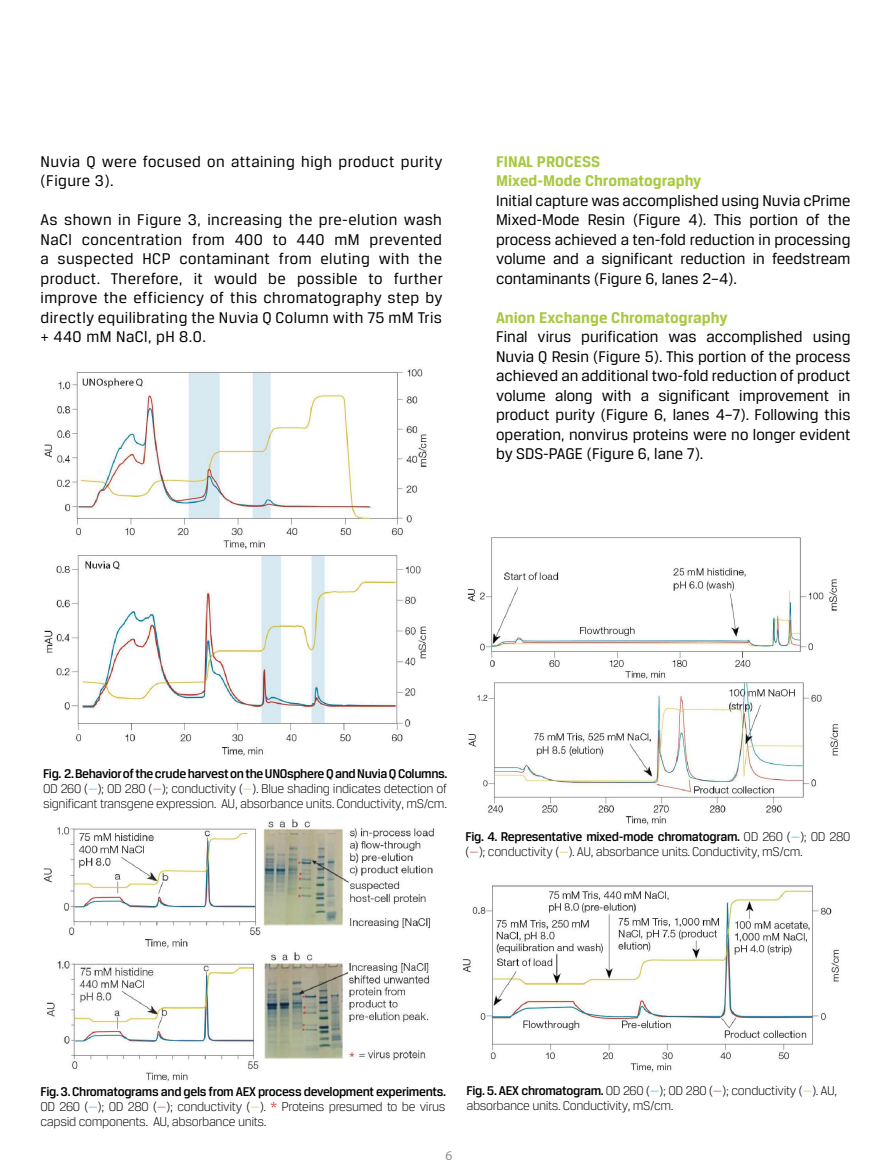
<style>
.page{position:relative;width:891px;height:1175px;background:#fff}
.page>*{position:absolute;margin:0;border:0;box-sizing:border-box;transform-origin:0 0}
.t1{font:16.5px/19.5px "Breuer Text";color:#000}
.t2{font:16.5px/19.5px "Breuer Text";letter-spacing:.025em;color:#000}
.t3{font:300 13.5px/15px "Breuer Text";letter-spacing:-.025em;color:#000;text-align:justify}
.t4{font:13.5px "Myriad Pro";color:#8c8e92}
.s1{font-weight:700;color:#a8c942}
.s2{font-weight:500}
.s3{color:#00b9f6}
.s4{color:#c62b2b}
.s5{color:#d4bd3b}
</style>
<div class="page">
<img style="left:44px;top:368px;width:383px;height:388px">
<img style="left:43px;top:819px;width:391px;height:263px">
<img style="left:467px;top:537px;width:372px;height:288px">
<img style="left:462px;top:885px;width:378px;height:187px">
<p class="t2" style="left:40px;top:153px;width:404px">Nuvia Q were focused on attaining high product purity (Figure 3).</p>
<p class="t1" style="left:40px;top:211px;width:404px;text-align:justify">As shown in Figure 3, increasing the pre-elution wash NaCl concentration from 400 to 440 mM prevented a suspected HCP contaminant from eluting with the product. Therefore, it would be possible to further improve the efficiency of this chromatography step by directly equilibrating the Nuvia Q Column with 75 mM Tris + 440 mM NaCl, pH 8.0.</p>
<p class="t1" style="left:496px;top:153px;width:356px"><span class="s1">FINAL PROCESS<br>Mixed-Mode Chromatography<br></span>Initial capture was accomplished using Nuvia cPrime Mixed-Mode Resin (Figure 4). This portion of the process achieved a ten-fold reduction in processing volume and a significant reduction in feedstream contaminants (Figure 6, lanes 2–4).</p>
<p class="t1" style="left:496px;top:309px;width:356px"><span class="s1">Anion Exchange Chromatography<br></span>Final virus purification was accomplished using Nuvia Q Resin (Figure 5). This portion of the process achieved an additional two-fold reduction of product volume along with a significant improvement in product purity (Figure 6, lanes 4–7). Following this operation, nonvirus proteins were no longer evident by SDS-PAGE (Figure 6, lane 7).</p>
<p class="t3" style="left:43px;top:767px;width:406px"><span class="s2">Fig. 2. Behavior of the crude harvest on the UNOsphere Q and Nuvia Q Columns.<br></span>OD 260 (<span class="s3">—</span>); OD 280 (<span class="s4">—</span>); conductivity (<span class="s5">—</span>). Blue shading indicates detection of significant transgene expression. AU, absorbance units. Conductivity, mS/cm.</p>
<p class="t3" style="left:466px;top:830px;width:386px"><span class="s2">Fig. 4. Representative mixed-mode chromatogram.</span> OD 260 (<span class="s3">—</span>); OD 280 (<span class="s4">—</span>); conductivity (<span class="s5">—</span>). AU, absorbance units. Conductivity, mS/cm.</p>
<p class="t3" style="left:40px;top:1085px;width:407px"><span class="s2">Fig. 3. Chromatograms and gels from AEX process development experiments.<br></span>OD 260 (<span class="s3">—</span>); OD 280 (<span class="s4">—</span>); conductivity (<span class="s5">—</span>). <span class="s4">*</span> Proteins presumed to be virus capsid components. AU, absorbance units.</p>
<p class="t4" style="left:446px;top:1147px;width:8px">6</p>
<p class="t3" style="left:466px;top:1084px;width:372px"><span class="s2">Fig. 5. AEX chromatogram.</span> OD 260 (<span class="s3">—</span>); OD 280 (<span class="s4">—</span>); conductivity (<span class="s5">—</span>). AU, absorbance units. Conductivity, mS/cm.</p>
</div>
